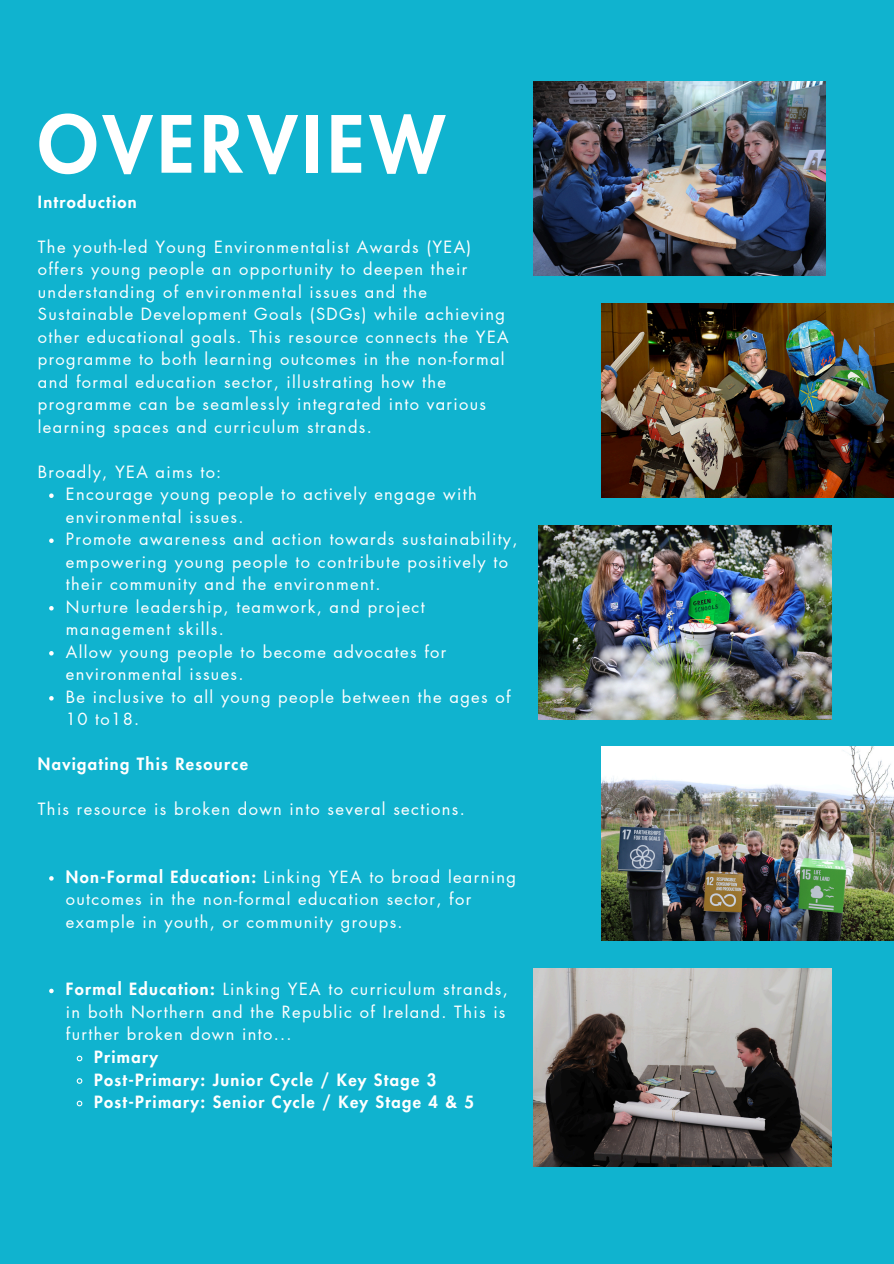
<style>
.page{position:relative;width:894px;height:1264px;background:#fff}
.page>*{position:absolute;margin:0;border:0;box-sizing:border-box;transform-origin:0 0}
.t1{font:800 76.5px "Futura LT Pro";letter-spacing:.07em;color:#fff}
.t2{font:16.5px/22.5px "Futura LT Pro";letter-spacing:.08em;color:#fff}
.t3{font:800 16.5px "Futura LT Pro";letter-spacing:.08em;color:#fff}
.s1{font-weight:800}
</style>
<div class="page">
<div style="left:0;top:0;width:893px;height:1263px;background:#10b3cf"></div>
<img style="left:533px;top:81px;width:292px;height:195px">
<img style="left:601px;top:303px;width:291px;height:195px">
<img style="left:538px;top:525px;width:293px;height:194px">
<img style="left:601px;top:747px;width:291px;height:193px">
<img style="left:533px;top:968px;width:298px;height:198px">
<svg style="left:49px;top:493px;width:5px;height:5px"></svg>
<svg style="left:49px;top:538px;width:5px;height:5px"></svg>
<svg style="left:49px;top:606px;width:5px;height:4px"></svg>
<svg style="left:49px;top:651px;width:5px;height:4px"></svg>
<svg style="left:49px;top:696px;width:5px;height:4px"></svg>
<svg style="left:49px;top:876px;width:5px;height:4px"></svg>
<svg style="left:49px;top:988px;width:5px;height:5px"></svg>
<svg style="left:76px;top:1055px;width:7px;height:7px"></svg>
<svg style="left:76px;top:1078px;width:7px;height:6px"></svg>
<svg style="left:76px;top:1100px;width:7px;height:7px"></svg>
<p class="t1" style="left:38px;top:110px;width:408px">OVERVIEW</p>
<p class="t3" style="left:38px;top:194px;width:100px">Introduction</p>
<p class="t2" style="left:38px;top:236px;width:472px">The youth-led Young Environmentalist Awards (YEA) offers young people an opportunity to deepen their understanding of environmental issues and the Sustainable Development Goals (SDGs) while achieving other educational goals. This resource connects the YEA programme to both learning outcomes in the non-formal and formal education sector, illustrating how the programme can be seamlessly integrated into various learning spaces and curriculum strands.</p>
<p class="t2" style="left:38px;top:461px;width:185px">Broadly, YEA aims to:</p>
<p class="t2" style="left:66px;top:483px;width:412px">Encourage young people to actively engage with environmental issues.</p>
<h2 class="t2" style="left:66px;top:528px;width:453px">Promote awareness and action towards sustainability, empowering young people to contribute positively to their community and the environment.</h2>
<p class="t2" style="left:66px;top:596px;width:360px">Nurture leadership, teamwork, and project management skills.</p>
<p class="t2" style="left:66px;top:641px;width:382px">Allow young people to become advocates for environmental issues.</p>
<p class="t2" style="left:66px;top:686px;width:446px">Be inclusive to all young people between the ages of<br>10 to18.</p>
<p class="t3" style="left:38px;top:756px;width:211px">Navigating This Resource</p>
<p class="t2" style="left:38px;top:798px;width:428px">This resource is broken down into several sections.</p>
<p class="t2" style="left:66px;top:866px;width:451px"><span class="s1">Non-Formal Education:</span> Linking YEA to broad learning outcomes in the non-formal education sector, for example in youth, or community groups.</p>
<p class="t2" style="left:66px;top:978px;width:443px"><span class="s1">Formal Education:</span> Linking YEA to curriculum strands, in both Northern and the Republic of Ireland. This is further broken down into...</p>
<p class="t3" style="left:94px;top:1049px;width:66px">Primary</p>
<p class="t3" style="left:94px;top:1071px;width:343px">Post-Primary: Junior Cycle / Key Stage 3</p>
<p class="t3" style="left:94px;top:1094px;width:381px">Post-Primary: Senior Cycle / Key Stage 4 &amp; 5</p>
</div>
